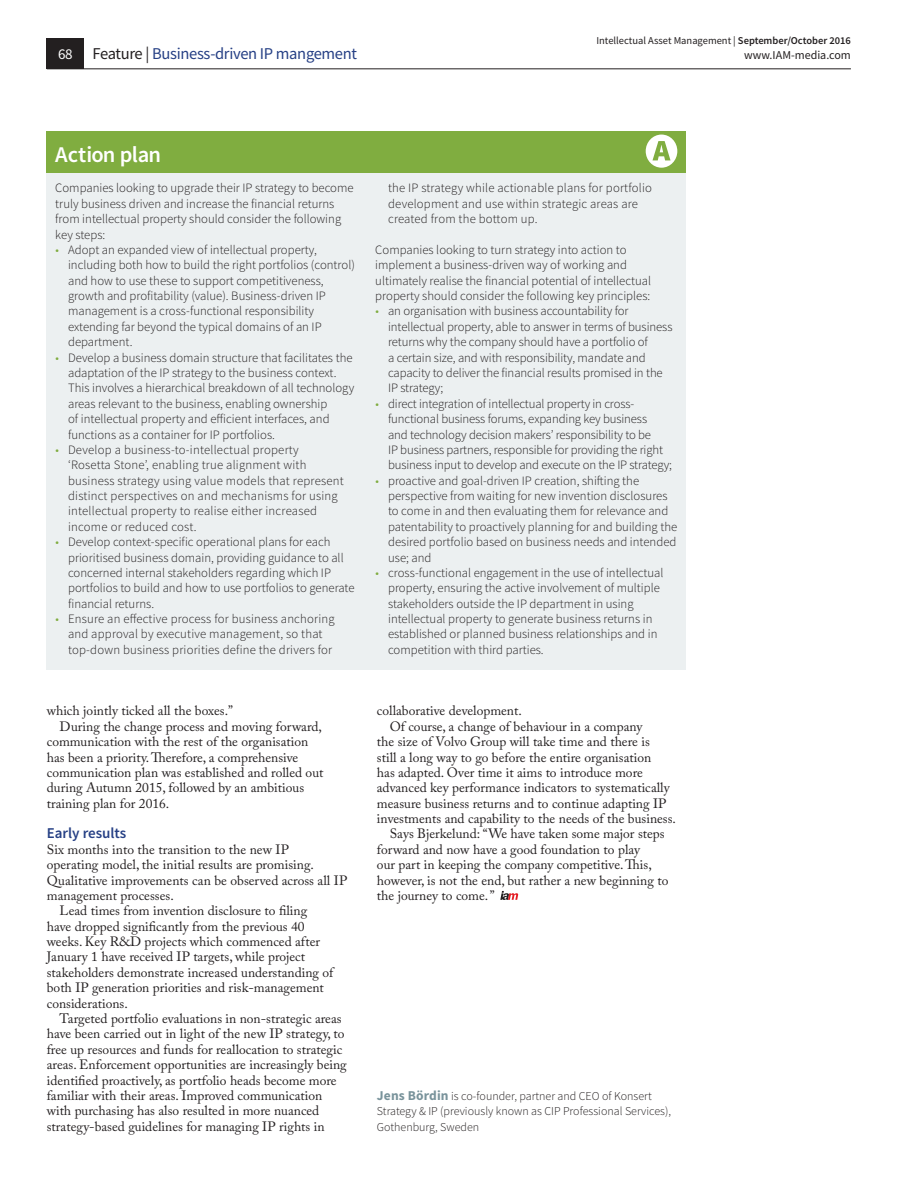
<style>
.page{position:relative;width:919px;height:1191px;background:#fff}
.page>*{position:absolute;margin:0;border:0;box-sizing:border-box;transform-origin:0 0}
.Action_Plan_head{font:600 22.5px "Source Sans Pro";letter-spacing:-.02em;color:#fff}
.Running_head_left{font:16.5px "Source Sans Pro";letter-spacing:-.02em;color:#264085}
.t1{font:600 15px "Source Sans Pro";color:#264085}
.t2{font:15px "Source Sans Pro";color:#fff}
.Body{font:13.5px/15.3px "Adobe Caslon Pro";color:#231f20}
.Body_no_indent{font:13.5px/15.3px "Adobe Caslon Pro";color:#231f20}
.Action_plan_box_text{font:300 12.75px/15.3px "Source Sans Pro";color:#231f20}
.Author_box_text__l_a{font:300 12px/15.3px "Source Sans Pro";color:#231f20}
.t3{font:12px "Source Sans Pro";color:#231f20}
.t4{font:10.5px "Source Sans Pro";color:#231f20}
.s1{color:#231f20}
.s2{font-weight:600}
.s3{color:#80ad40}
.s4{font-weight:700;font-size:13.5px;color:#79939b}
</style>
<div class="page">
<div style="left:47px;top:38px;width:37px;height:30px;background:#231f20"></div>
<hr style="left:47px;top:68px;width:803px;height:1px;background:#231f20">
<svg style="left:500px;top:891px;width:18px;height:9px"></svg>
<div style="left:47px;top:173px;width:638px;height:496px;background:#ecf0f1"></div>
<div style="left:47px;top:131px;width:638px;height:42px;background:#80ad40"></div>
<svg style="left:645px;top:135px;width:32px;height:33px"></svg>
<p class="t2" style="left:58px;top:44px;width:16px">68</p>
<p class="Running_head_left" style="left:92px;top:43px;width:266px"><span class="s1">Feature |</span> Business-driven IP mangement</p>
<p class="t4" style="left:596px;top:34px;width:256px">Intellectual Asset Management | <span class="s2">September/October 2016</span></p>
<p class="t3" style="left:744px;top:48px;width:108px">www.IAM-media.com</p>
<p class="Action_Plan_head" style="left:55px;top:139px;width:107px">Action plan</p>
<p class="Action_plan_box_text" style="left:55px;top:181px;width:300px">Companies looking to upgrade their IP strategy to become truly business driven and increase the financial returns from intellectual property should consider the following key steps:</p>
<p class="Action_plan_box_text" style="left:68px;top:242px;width:288px;text-indent:-13px"><span class="s3">•</span> Adopt an expanded view of intellectual property, including both how to build the right portfolios (control) and how to use these to support competitiveness, growth and profitability (value). Business-driven IP management is a cross-functional responsibility extending far beyond the typical domains of an IP department.</p>
<p class="Action_plan_box_text" style="left:68px;top:350px;width:288px;text-indent:-13px"><span class="s3">•</span> Develop a business domain structure that facilitates the adaptation of the IP strategy to the business context.<br>This involves a hierarchical breakdown of all technology areas relevant to the business, enabling ownership<br>of intellectual property and efficient interfaces, and functions as a container for IP portfolios.</p>
<p class="Action_plan_box_text" style="left:68px;top:442px;width:277px;text-indent:-13px"><span class="s3">•</span> Develop a business-to-intellectual property ‘Rosetta Stone’, enabling true alignment with business strategy using value models that represent distinct perspectives on and mechanisms for using intellectual property to realise either increased income or reduced cost.</p>
<p class="Action_plan_box_text" style="left:68px;top:534px;width:288px;text-indent:-13px"><span class="s3">•</span> Develop context-specific operational plans for each prioritised business domain, providing guidance to all concerned internal stakeholders regarding which IP portfolios to build and how to use portfolios to generate financial returns.</p>
<p class="Action_plan_box_text" style="left:68px;top:611px;width:268px;text-indent:-13px"><span class="s3">•</span> Ensure an effective process for business anchoring and approval by executive management, so that top-down business priorities define the drivers for</p>
<p class="Body" style="left:47px;top:703px;width:188px">which jointly ticked all the boxes.”</p>
<p class="Body" style="left:47px;top:718px;width:278px;text-indent:13px">During the change process and moving forward, communication with the rest of the organisation has been a priority. Therefore, a comprehensive communication plan was established and rolled out during Autumn 2015, followed by an ambitious training plan for 2016.</p>
<h1 class="t1" style="left:47px;top:823px;width:81px">Early results</h1>
<p class="Body_no_indent" style="left:47px;top:841px;width:302px">Six months into the transition to the new IP<br>operating model, the initial results are promising.<br>Qualitative improvements can be observed across all IP management processes.</p>
<p class="Body" style="left:47px;top:903px;width:288px;text-indent:13px">Lead times from invention disclosure to filing have dropped significantly from the previous 40 weeks. Key R&amp;D projects which commenced after January 1 have received IP targets, while project stakeholders demonstrate increased understanding of both IP generation priorities and risk-management considerations.</p>
<p class="Body" style="left:47px;top:1010px;width:301px;text-indent:13px">Targeted portfolio evaluations in non-strategic areas have been carried out in light of the new IP strategy, to free up resources and funds for reallocation to strategic areas. Enforcement opportunities are increasingly being identified proactively, as portfolio heads become more familiar with their areas. Improved communication with purchasing has also resulted in more nuanced strategy-based guidelines for managing IP rights in</p>
<p class="Action_plan_box_text" style="left:388px;top:181px;width:265px">the IP strategy while actionable plans for portfolio development and use within strategic areas are created from the bottom up.</p>
<p class="Action_plan_box_text" style="left:375px;top:242px;width:277px">Companies looking to turn strategy into action to implement a business-driven way of working and ultimately realise the financial potential of intellectual property should consider the following key principles:</p>
<p class="Action_plan_box_text" style="left:388px;top:304px;width:286px;text-indent:-13px"><span class="s3">•</span> an organisation with business accountability for intellectual property, able to answer in terms of business returns why the company should have a portfolio of<br>a certain size, and with responsibility, mandate and capacity to deliver the financial results promised in the IP strategy;</p>
<p class="Action_plan_box_text" style="left:388px;top:396px;width:285px;text-indent:-13px"><span class="s3">•</span> direct integration of intellectual property in cross&shy;functional business forums, expanding key business<br>and technology decision makers’ responsibility to be<br>IP business partners, responsible for providing the right business input to develop and execute on the IP strategy;</p>
<p class="Action_plan_box_text" style="left:388px;top:473px;width:291px;text-indent:-13px"><span class="s3">•</span> proactive and goal-driven IP creation, shifting the perspective from waiting for new invention disclosures to come in and then evaluating them for relevance and patentability to proactively planning for and building the desired portfolio based on business needs and intended use; and</p>
<p class="Action_plan_box_text" style="left:388px;top:565px;width:277px;text-indent:-13px"><span class="s3">•</span> cross-functional engagement in the use of intellectual property, ensuring the active involvement of multiple stakeholders outside the IP department in using intellectual property to generate business returns in established or planned business relationships and in competition with third parties.</p>
<p class="Body" style="left:377px;top:703px;width:146px">collaborative development.</p>
<p class="Body" style="left:377px;top:718px;width:300px;text-indent:13px">Of course, a change of behaviour in a company<br>the size of Volvo Group will take time and there is<br>still a long way to go before the entire organisation<br>has adapted. Over time it aims to introduce more advanced key performance indicators to systematically measure business returns and to continue adapting IP investments and capability to the needs of the business.</p>
<p class="Body" style="left:377px;top:826px;width:293px;text-indent:13px">Says Bjerkelund: “We have taken some major steps forward and now have a good foundation to play<br>our part in keeping the company competitive. This, however, is not the end, but rather a new beginning to the journey to come. ”</p>
<p class="Author_box_text__l_a" style="left:377px;top:1088px;width:295px"><span class="s4">Jens Bördin</span> is co-founder, partner and CEO of Konsert<br>Strategy &amp; IP (previously known as CIP Professional Services),<br>Gothenburg, Sweden</p>
</div>
